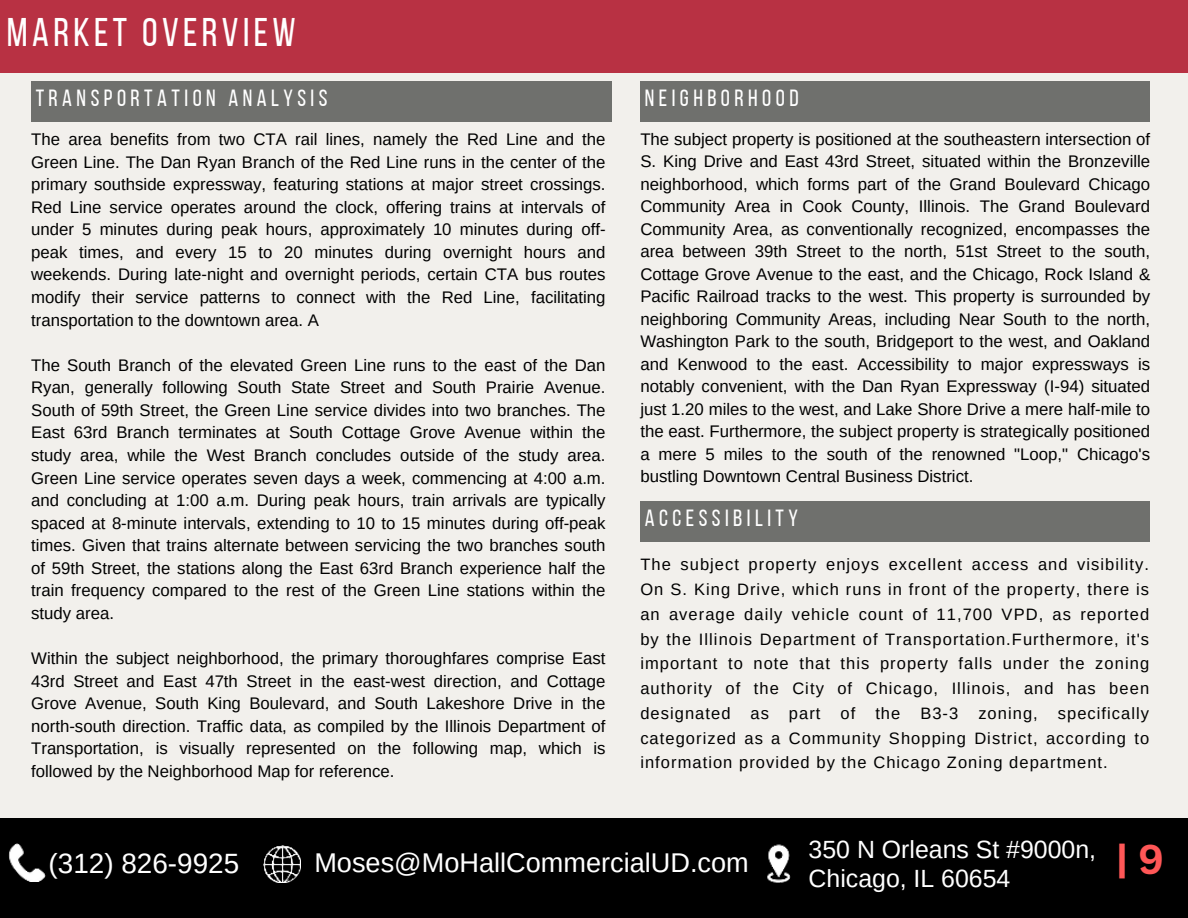
<style>
.page{position:relative;width:1188px;height:918px;background:#fff}
.page>*{position:absolute;margin:0;border:0;box-sizing:border-box;transform-origin:0 0}
.t1{font:700 40.5px "Canva Sans";color:#ff5757}
.t2{font:39.9px "Bebas Neue";letter-spacing:.11em;color:#fff}
.t3{font:27.9px "Arimo";color:#fff}
.t4{font:27.15px "Arimo";color:#fff}
.t5{font:24.9px/29.2px "Arimo";color:#fff}
.t6{font:24.15px "Arimo";color:#fff}
.t7{font:23.4px "Bebas Neue";letter-spacing:.19em;color:#fff}
.t8{font:23.4px "Arimo";color:#fff}
.t9{font:16.8px/22.5px "Arimo";color:#000;text-align:justify}
.t10{font:16.5px/24.8px "Arimo";letter-spacing:.065em;color:#000;text-align:justify}
</style>
<div class="page">
<div style="left:0;top:58px;width:1188px;height:765px;background:#f2efeb"></div>
<div style="left:0;top:818px;width:1188px;height:100px;background:#000"></div>
<img style="left:8px;top:844px;width:37px;height:38px">
<img style="left:263px;top:845px;width:37px;height:37px">
<img style="left:767px;top:844px;width:24px;height:39px">
<div style="left:0;top:0;width:1188px;height:72px;background:#b83143"></div>
<div style="left:31px;top:81px;width:580px;height:41px;background:#6f706d"></div>
<div style="left:640px;top:81px;width:510px;height:41px;background:#6f706d"></div>
<div style="left:640px;top:502px;width:510px;height:40px;background:#6f706d"></div>
<h2 class="t2" style="left:7px;top:11px;width:290px">MARKET OVERVIEW</h2>
<h3 class="t7" style="left:36px;top:85px;width:293px">TRANSPORTATION ANALYSIS</h3>
<h3 class="t7" style="left:645px;top:85px;width:155px">NEIGHBORHOOD</h3>
<p class="t9" style="left:31px;top:128px;width:576px">The area benefits from two CTA rail lines, namely the Red Line and the Green Line. The Dan Ryan Branch of the Red Line runs in the center of the primary southside expressway, featuring stations at major street crossings.<br>Red Line service operates around the clock, offering trains at intervals of under 5 minutes during peak hours, approximately 10 minutes during off&shy;peak times, and every 15 to 20 minutes during overnight hours and weekends. During late-night and overnight periods, certain CTA bus routes modify their service patterns to connect with the Red Line, facilitating transportation to the downtown area. A</p>
<p class="t9" style="left:31px;top:354px;width:576px">The South Branch of the elevated Green Line runs to the east of the Dan Ryan, generally following South State Street and South Prairie Avenue.<br>South of 59th Street, the Green Line service divides into two branches. The East 63rd Branch terminates at South Cottage Grove Avenue within the study area, while the West Branch concludes outside of the study area.<br>Green Line service operates seven days a week, commencing at 4:00 a.m. and concluding at 1:00 a.m. During peak hours, train arrivals are typically spaced at 8-minute intervals, extending to 10 to 15 minutes during off-peak times. Given that trains alternate between servicing the two branches south of 59th Street, the stations along the East 63rd Branch experience half the train frequency compared to the rest of the Green Line stations within the study area.</p>
<p class="t9" style="left:31px;top:647px;width:576px">Within the subject neighborhood, the primary thoroughfares comprise East 43rd Street and East 47th Street in the east-west direction, and Cottage Grove Avenue, South King Boulevard, and South Lakeshore Drive in the north-south direction. Traffic data, as compiled by the Illinois Department of Transportation, is visually represented on the following map, which is followed by the Neighborhood Map for reference.</p>
<p class="t9" style="left:640px;top:128px;width:511px">The subject property is positioned at the southeastern intersection of S. King Drive and East 43rd Street, situated within the Bronzeville neighborhood, which forms part of the Grand Boulevard Chicago Community Area in Cook County, Illinois. The Grand Boulevard Community Area, as conventionally recognized, encompasses the area between 39th Street to the north, 51st Street to the south, Cottage Grove Avenue to the east, and the Chicago, Rock Island &amp; Pacific Railroad tracks to the west. This property is surrounded by neighboring Community Areas, including Near South to the north, Washington Park to the south, Bridgeport to the west, and Oakland and Kenwood to the east. Accessibility to major expressways is notably convenient, with the Dan Ryan Expressway (I-94) situated just 1.20 miles to the west, and Lake Shore Drive a mere half-mile to the east. Furthermore, the subject property is strategically positioned a mere 5 miles to the south of the renowned "Loop," Chicago's bustling Downtown Central Business District.</p>
<h3 class="t7" style="left:645px;top:506px;width:155px">ACCESSIBILITY</h3>
<p class="t10" style="left:640px;top:552px;width:510px">The subject property enjoys excellent access and visibility.<br>On S. King Drive, which runs in front of the property, there is an average daily vehicle count of 11,700 VPD, as reported by the Illinois Department of Transportation.Furthermore, it's important to note that this property falls under the zoning authority of the City of Chicago, Illinois, and has been designated as part of the B3-3 zoning, specifically categorized as a Community Shopping District, according to information provided by the Chicago Zoning department.</p>
<h3 class="t5" style="left:809px;top:835px;width:289px">350 N Orleans St #9000n,<br>Chicago, IL 60654</h3>
<h3 class="t4" style="left:314px;top:845px;width:436px">Moses@MoHallCommercialUD.com</h3>
<h1 class="t1" style="left:1115px;top:835px;width:51px">| 9</h1>
<h3 class="t3" style="left:49px;top:846px;width:192px">(312) 826-9925</h3>
<h3 class="t8" style="left:103px;top:859px;width:161px">(312) 826-9925</h3>
<h3 class="t6" style="left:370px;top:857px;width:388px">Moses@MoHallCommercialUD.com</h3>
</div>
